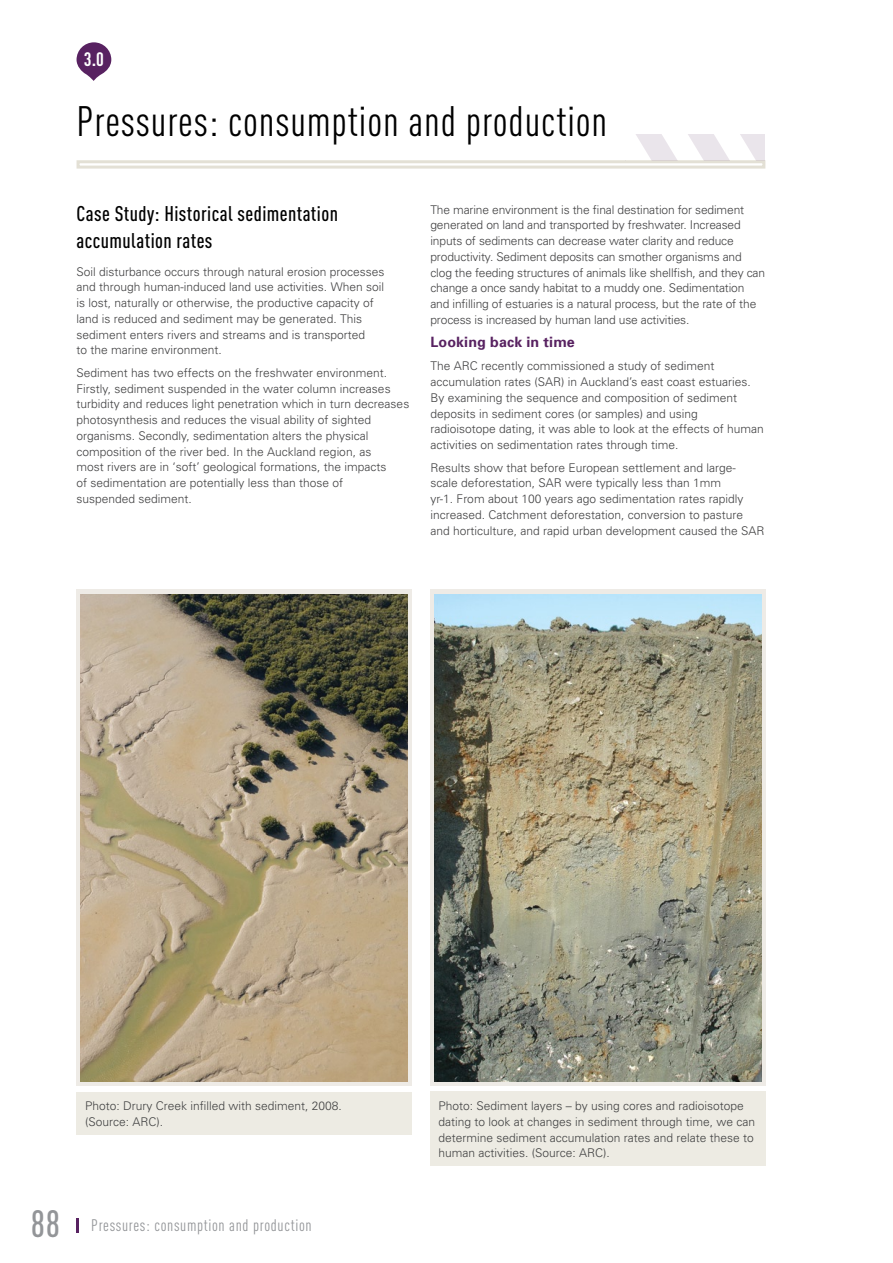
<style>
.page{position:relative;width:893px;height:1263px;background:#fff}
.page>*{position:absolute;margin:0;border:0;box-sizing:border-box;transform-origin:0 0}
.t1{font:42px "DIN Cond";letter-spacing:.02em;color:#000}
.t2{font:500 37.5px "DIN Cond";color:#939598}
.t3{font:500 21px/27px "DIN Cond";letter-spacing:.02em;color:#000}
.t4{font:700 19.2px "DIN Cond";color:#fff}
.t5{font:16.5px "DIN Cond";letter-spacing:.04em;color:#939598}
.t6{font:700 14.25px "Univers";letter-spacing:.01em;color:#582261}
.t7{font:300 12px/15.8px "Univers";color:#414142}
</style>
<div class="page">
<svg style="left:77px;top:160px;width:688px;height:9px"></svg>
<svg style="left:636px;top:135px;width:128px;height:25px"></svg>
<svg style="left:77px;top:42px;width:34px;height:39px"></svg>
<hr style="left:76px;top:1218px;width:3px;height:14px;background:#582261">
<div style="left:77px;top:589px;width:335px;height:497px;background:#eeebe6"></div>
<img style="left:81px;top:594px;width:327px;height:487px">
<div style="left:77px;top:1092px;width:335px;height:42px;background:#edebe3"></div>
<div style="left:430px;top:589px;width:335px;height:497px;background:#eeebe6"></div>
<img style="left:434px;top:594px;width:327px;height:487px">
<div style="left:430px;top:1092px;width:335px;height:74px;background:#edebe3"></div>
<h3 class="t4" style="left:84px;top:48px;width:21px">3.0</h3>
<h1 class="t1" style="left:77px;top:97px;width:532px">Pressures: consumption and production</h1>
<h3 class="t3" style="left:77px;top:200px;width:263px">Case Study: Historical sedimentation accumulation rates</h3>
<p class="t7" style="left:77px;top:263px;width:310px">Soil disturbance occurs through natural erosion processes and through human-induced land use activities. When soil is lost, naturally or otherwise, the productive capacity of land is reduced and sediment may be generated. This sediment enters rivers and streams and is transported<br>to the marine environment.</p>
<p class="t7" style="left:77px;top:364px;width:334px">Sediment has two effects on the freshwater environment.<br>Firstly, sediment suspended in the water column increases turbidity and reduces light penetration which in turn decreases photosynthesis and reduces the visual ability of sighted organisms. Secondly, sedimentation alters the physical composition of the river bed. In the Auckland region, as<br>most rivers are in ‘soft’ geological formations, the impacts<br>of sedimentation are potentially less than those of<br>suspended sediment.</p>
<p class="t7" style="left:430px;top:201px;width:336px">The marine environment is the final destination for sediment generated on land and transported by freshwater. Increased inputs of sediments can decrease water clarity and reduce productivity. Sediment deposits can smother organisms and clog the feeding structures of animals like shellfish, and they can change a once sandy habitat to a muddy one. Sedimentation and infilling of estuaries is a natural process, but the rate of the process is increased by human land use activities.</p>
<p class="t6" style="left:430px;top:333px;width:146px">Looking back in time</p>
<p class="t7" style="left:430px;top:358px;width:335px">The ARC recently commissioned a study of sediment accumulation rates (SAR) in Auckland’s east coast estuaries.<br>By examining the sequence and composition of sediment deposits in sediment cores (or samples) and using radioisotope dating, it was able to look at the effects of human activities on sedimentation rates through time.</p>
<p class="t7" style="left:430px;top:459px;width:336px">Results show that before European settlement and large&shy;scale deforestation, SAR were typically less than 1mm<br>yr-1. From about 100 years ago sedimentation rates rapidly increased. Catchment deforestation, conversion to pasture and horticulture, and rapid urban development caused the SAR</p>
<p class="t7" style="left:85px;top:1097px;width:258px">Photo: Drury Creek infilled with sediment, 2008. (Source: ARC).</p>
<p class="t7" style="left:438px;top:1097px;width:318px">Photo: Sediment layers – by using cores and radioisotope dating to look at changes in sediment through time, we can determine sediment accumulation rates and relate these to human activities. (Source: ARC).</p>
<h2 class="t2" style="left:31px;top:1202px;width:31px">88</h2>
<h3 class="t5" style="left:91px;top:1216px;width:222px">Pressures: consumption and production</h3>
</div>
